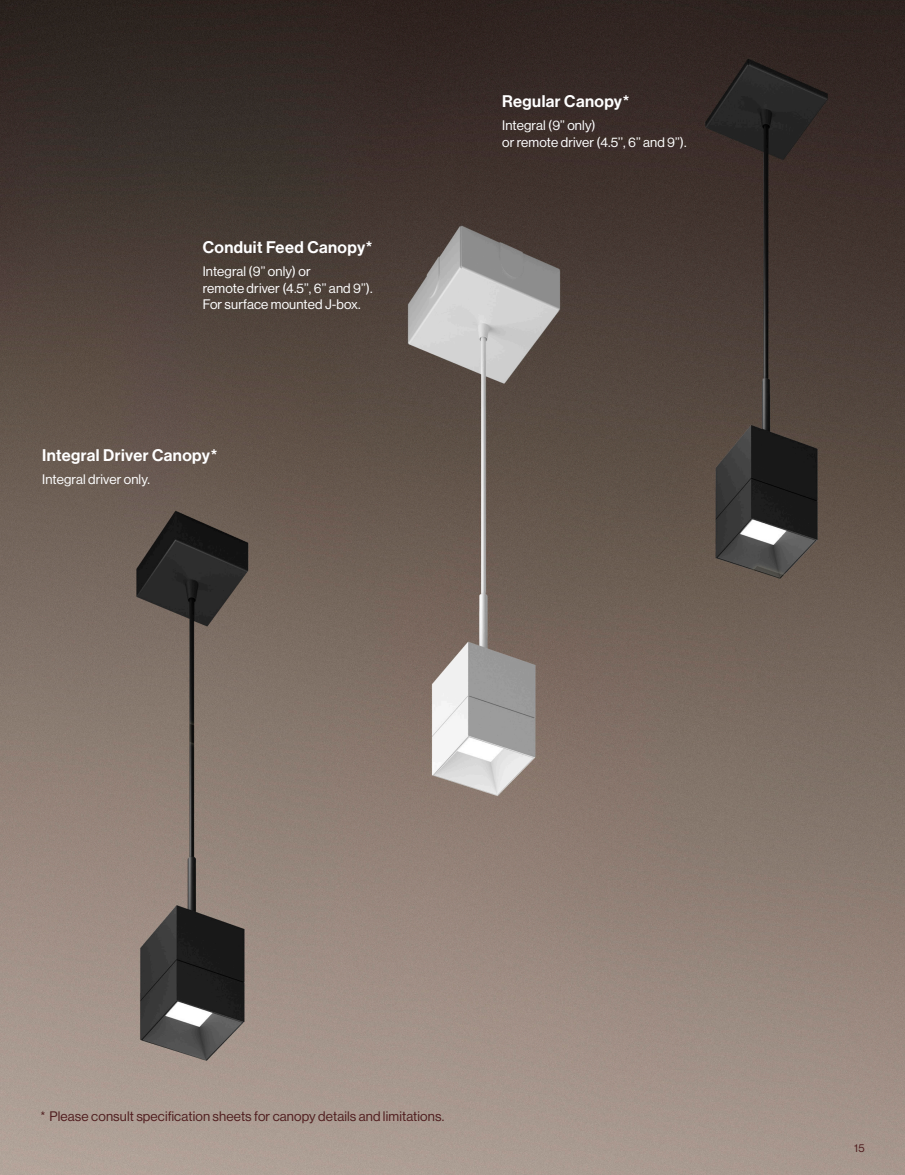
<style>
.page{position:relative;width:905px;height:1175px;background:#fff}
.page>*{position:absolute;margin:0;border:0;box-sizing:border-box;transform-origin:0 0}
.SUBTITLE{font:16.5px "N Haas Grotesk DS Pro 65 Md";letter-spacing:.025em;color:#fff}
.SUBTITLE-2{font:13.5px/16.5px "N Haas Grotesk DS Pro 55 Rg";letter-spacing:.01em;color:#fff}
.TXT-Légende{font:13.5px/16.5px "N Haas Grotesk DS Pro 55 Rg";letter-spacing:.01em;color:#fff}
.Texte_courant{font:13.5px "N Haas Grotesk DS Pro 55 Rg";letter-spacing:.01em;color:#501e1f}
.t1{font:11.25px "N Haas Grotesk DS Pro 55 Rg";color:#501e1f}
</style>
<div class="page">
<img style="left:0;top:0;width:904px;height:1174px">
<p class="SUBTITLE" style="left:203px;top:238px;width:171px">Conduit Feed Canopy*</p>
<p class="SUBTITLE-2" style="left:203px;top:263px;width:171px">Integral (9’’ only) or<br>remote driver (4.5’’, 6’’ and 9’’).<br>For surface mounted J-box.</p>
<p class="SUBTITLE" style="left:42px;top:445px;width:177px">Integral Driver Canopy*</p>
<p class="TXT-Légende" style="left:42px;top:471px;width:109px">Integral driver only.</p>
<p class="SUBTITLE" style="left:502px;top:91px;width:129px">Regular Canopy*</p>
<p class="TXT-Légende" style="left:502px;top:117px;width:186px">Integral (9’’ only)<br>or remote driver (4.5’’, 6’’ and 9’’).</p>
<p class="Texte_courant" style="left:40px;top:1108px;width:405px">* Please consult specification sheets for canopy details and limitations.</p>
<p class="t1" style="left:854px;top:1141px;width:12px">15</p>
</div>
